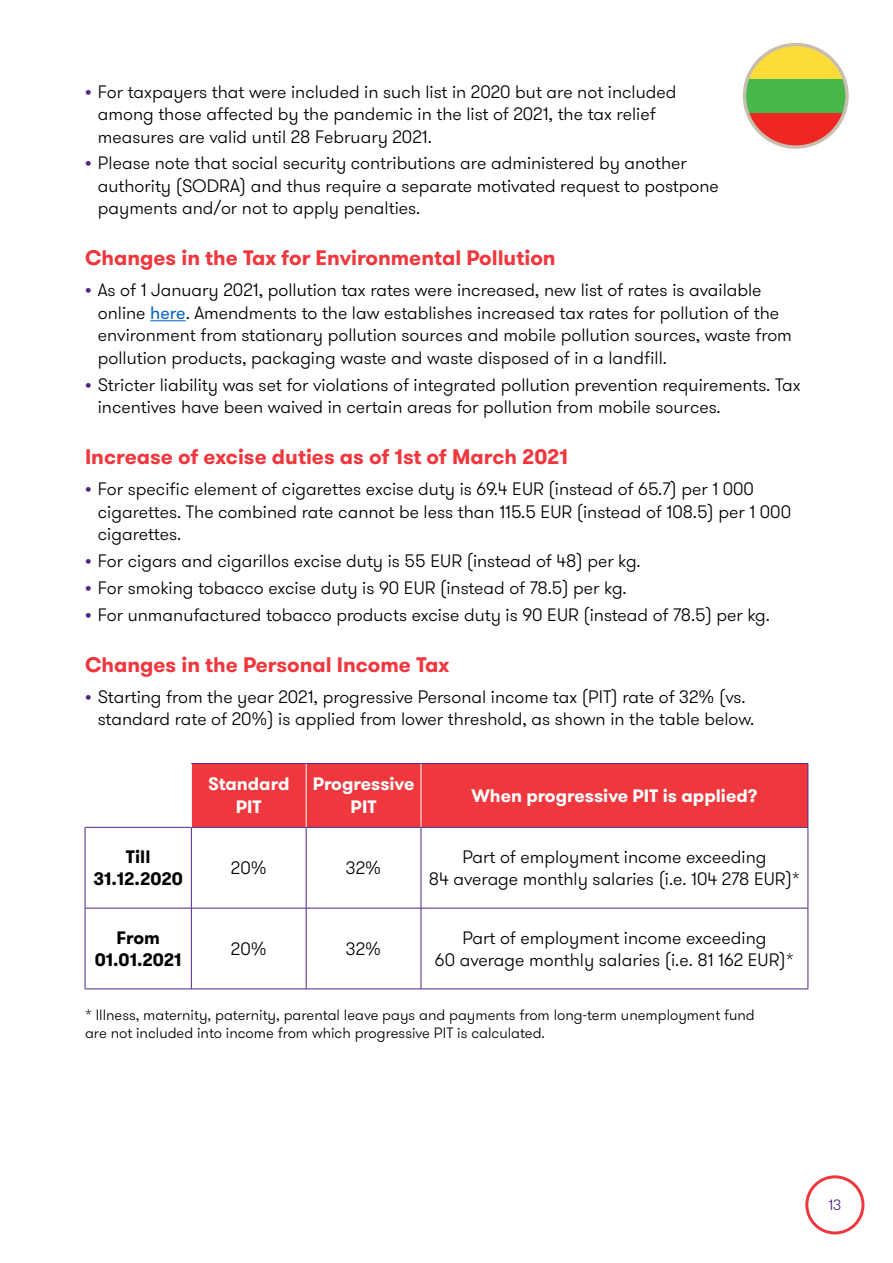
<style>
.page{position:relative;width:893px;height:1263px;background:#fff}
.page>*{position:absolute;margin:0;border:0;box-sizing:border-box;transform-origin:0 0}
.t1{font:700 21px "GT Walsheim Pro";color:#ef373e}
.t2{font:300 18px/22.5px "GT Walsheim Pro";color:#000}
.t3{font:700 18px/22.5px "GT Walsheim Pro";color:#fff;text-align:center}
.t4{font:700 18px/22.5px "GT Walsheim Pro";color:#000;text-align:center}
.t5{font:300 15px/18px "GT Walsheim Pro";color:#000}
.t6{font:300 15px "GT Walsheim Pro";color:#4f2683}
.s1{font-weight:700;color:#4f2683}
.s2{font-weight:400;color:#0563c1}
</style>
<div class="page">
<svg style="left:743px;top:43px;width:106px;height:106px"></svg>
<div style="left:805px;top:1175px;width:59px;height:59px;border:3px solid #ef373e;border-radius:50%"></div>
<hr style="left:150px;top:320px;width:36px;height:1px;background:#0563c1">
<div style="left:192px;top:764px;width:616px;height:63px;background:#ef373e"></div>
<hr style="left:191px;top:763px;width:115px;height:1px;background:#4f2683">
<hr style="left:306px;top:763px;width:115px;height:1px;background:#4f2683">
<hr style="left:421px;top:763px;width:387px;height:1px;background:#4f2683">
<hr style="left:808px;top:764px;width:1px;height:63px;background:#4f2683">
<hr style="left:85px;top:827px;width:106px;height:1px;background:#4f2683">
<hr style="left:85px;top:827px;width:1px;height:81px;background:#4f2683">
<hr style="left:191px;top:827px;width:115px;height:1px;background:#4f2683">
<hr style="left:191px;top:827px;width:1px;height:81px;background:#4f2683">
<hr style="left:306px;top:827px;width:115px;height:1px;background:#4f2683">
<hr style="left:306px;top:827px;width:1px;height:81px;background:#4f2683">
<hr style="left:421px;top:827px;width:387px;height:1px;background:#4f2683">
<hr style="left:421px;top:827px;width:1px;height:81px;background:#4f2683">
<hr style="left:808px;top:827px;width:1px;height:81px;background:#4f2683">
<hr style="left:85px;top:908px;width:106px;height:1px;background:#4f2683">
<hr style="left:85px;top:908px;width:1px;height:81px;background:#4f2683">
<hr style="left:191px;top:908px;width:115px;height:1px;background:#4f2683">
<hr style="left:191px;top:908px;width:1px;height:81px;background:#4f2683">
<hr style="left:306px;top:908px;width:115px;height:1px;background:#4f2683">
<hr style="left:306px;top:908px;width:1px;height:81px;background:#4f2683">
<hr style="left:421px;top:908px;width:387px;height:1px;background:#4f2683">
<hr style="left:421px;top:908px;width:1px;height:81px;background:#4f2683">
<hr style="left:808px;top:908px;width:1px;height:81px;background:#4f2683">
<hr style="left:85px;top:989px;width:106px;height:1px;background:#4f2683">
<hr style="left:191px;top:989px;width:115px;height:1px;background:#4f2683">
<hr style="left:306px;top:989px;width:115px;height:1px;background:#4f2683">
<hr style="left:421px;top:989px;width:387px;height:1px;background:#4f2683">
<hr style="left:421px;top:764px;width:1px;height:63px;background:#fff">
<hr style="left:306px;top:764px;width:1px;height:63px;background:#fff">
<p class="t2" style="left:98px;top:81px;width:580px;text-indent:-13px"><span class="s1">•</span> For taxpayers that were included in such list in 2020 but are not included among those affected by the pandemic in the list of 2021, the tax relief measures are valid until 28 February 2021.</p>
<p class="t2" style="left:98px;top:152px;width:622px;text-indent:-13px"><span class="s1">•</span> Please note that social security contributions are administered by another authority (SODRA) and thus require a separate motivated request to postpone payments and/or not to apply penalties.</p>
<p class="t1" style="left:85px;top:244px;width:472px">Changes in the Tax for Environmental Pollution</p>
<p class="t2" style="left:98px;top:279px;width:696px;text-indent:-13px"><span class="s1">•</span> As of 1 January 2021, pollution tax rates were increased, new list of rates is available online <span class="s2">here</span>. Amendments to the law establishes increased tax rates for pollution of the environment from stationary pollution sources and mobile pollution sources, waste from pollution products, packaging waste and waste disposed of in a landfill.</p>
<p class="t2" style="left:98px;top:374px;width:704px;text-indent:-13px"><span class="s1">•</span> Stricter liability was set for violations of integrated pollution prevention requirements. Tax incentives have been waived in certain areas for pollution from mobile sources.</p>
<p class="t1" style="left:85px;top:443px;width:484px">Increase of excise duties as of 1st of March 2021</p>
<p class="t2" style="left:98px;top:478px;width:695px;text-indent:-13px"><span class="s1">•</span> For specific element of cigarettes excise duty is 69.4 EUR (instead of 65.7) per 1 000 cigarettes. The combined rate cannot be less than 115.5 EUR (instead of 108.5) per 1 000 cigarettes.</p>
<p class="t2" style="left:85px;top:550px;width:557px"><span class="s1">•</span> For cigars and cigarillos excise duty is 55 EUR (instead of 48) per kg.</p>
<p class="t2" style="left:85px;top:577px;width:543px"><span class="s1">•</span> For smoking tobacco excise duty is 90 EUR (instead of 78.5) per kg.</p>
<p class="t2" style="left:85px;top:603px;width:686px"><span class="s1">•</span> For unmanufactured tobacco products excise duty is 90 EUR (instead of 78.5) per kg.</p>
<p class="t1" style="left:85px;top:651px;width:366px">Changes in the Personal Income Tax</p>
<p class="t2" style="left:98px;top:685px;width:658px;text-indent:-13px"><span class="s1">•</span> Starting from the year 2021, progressive Personal income tax (PIT) rate of 32% (vs. standard rate of 20%) is applied from lower threshold, as shown in the table below.</p>
<p class="t3" style="left:208px;top:773px;width:83px">Standard<br>PIT</p>
<p class="t3" style="left:313px;top:773px;width:103px">Progressive<br>PIT</p>
<p class="t3" style="left:471px;top:784px;width:288px">When progressive PIT is applied?</p>
<p class="t4" style="left:93px;top:845px;width:91px">Till<br>31.12.2020</p>
<p class="t2" style="left:231px;top:857px;width:37px">20%</p>
<p class="t2" style="left:346px;top:857px;width:37px">32%</p>
<p class="t2" style="left:429px;top:846px;width:373px;text-align:center">Part of employment income exceeding<br>84 average monthly salaries (i.e. 104 278 EUR)*</p>
<p class="t4" style="left:95px;top:926px;width:88px">From<br>01.01.2021</p>
<p class="t2" style="left:231px;top:938px;width:37px">20%</p>
<p class="t2" style="left:346px;top:938px;width:37px">32%</p>
<p class="t2" style="left:435px;top:926px;width:360px;text-align:center">Part of employment income exceeding<br>60 average monthly salaries (i.e. 81 162 EUR)*</p>
<p class="t5" style="left:85px;top:1006px;width:671px">* Illness, maternity, paternity, parental leave pays and payments from long-term unemployment fund are not included into income from which progressive PIT is calculated.</p>
<p class="t6" style="left:828px;top:1195px;width:15px">13</p>
</div>
